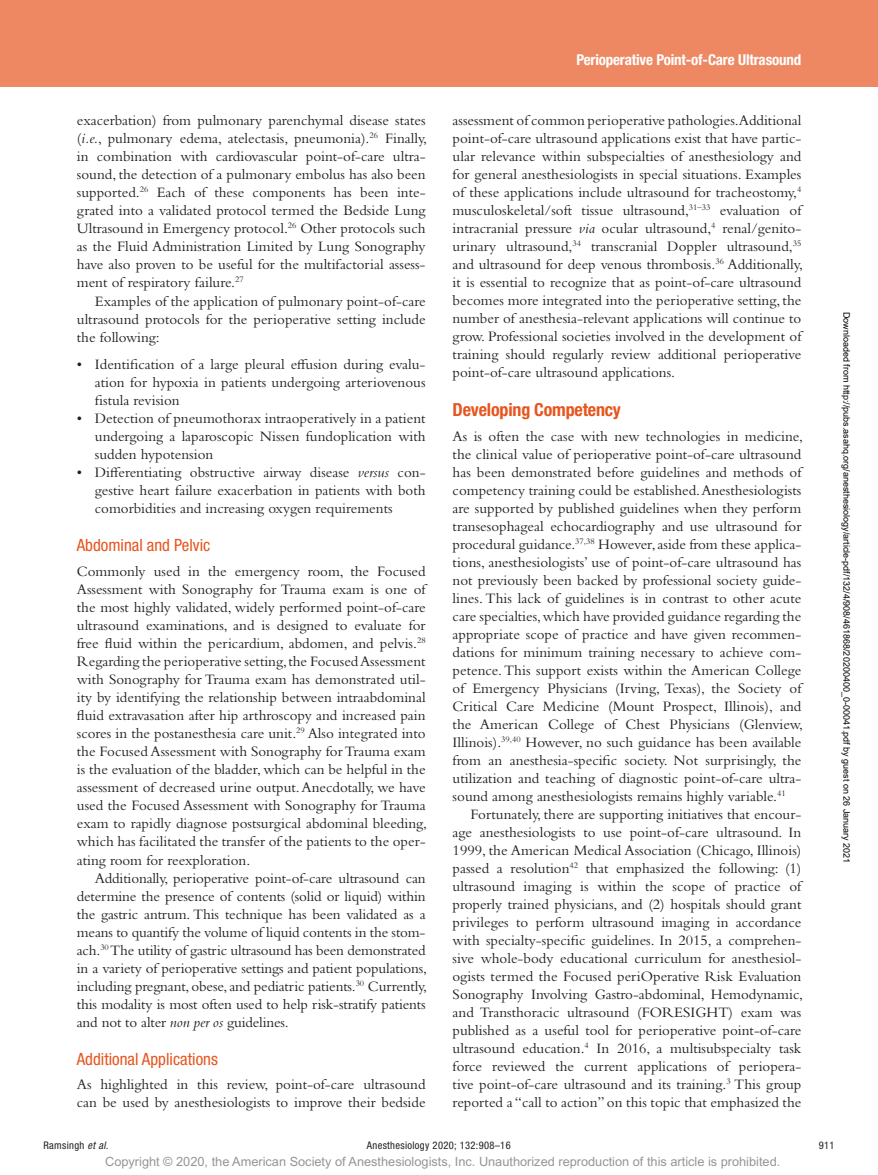
<style>
.page{position:relative;width:878px;height:1175px;background:#fff}
.page>*{position:absolute;margin:0;border:0;box-sizing:border-box;transform-origin:0 0}
.t1{font:700 condensed 18px "Helvetica Neue LT Std";letter-spacing:-.01em;color:#e6551f}
.t2{font:condensed 16.8px "Helvetica Neue LT Std";color:#e6551f}
.t3{font:15px/18px "Bembo Std";color:#231f20;text-align:justify}
.t4{font:700 condensed 15px "Helvetica Neue LT Std";letter-spacing:-.01em;color:#fff}
.t5{font:12.75px "Arial MT Std";color:#939598}
.t6{font:condensed 10.5px "Helvetica Neue LT Std";letter-spacing:.03em;color:#231f20}
.t7{font:9px "Arial";color:#000}
.s1{font-style:italic}
</style>
<div class="page">
<div style="left:0;top:0;width:878px;height:86px;background:#ed8862"></div>
<p class="t4" style="left:576px;top:51px;width:226px">Perioperative Point-of-Care Ultrasound</p>
<p class="t3" style="left:77px;top:111px;width:352px">exacerbation) from pulmonary parenchymal disease states (<span class="s1">i.e.</span>, pulmonary edema, atelectasis, pneumonia).<sup>26</sup> Finally, in combination with cardiovascular point-of-care ultra&shy;sound, the detection of a pulmonary embolus has also been supported.<sup>26</sup> Each of these components has been inte&shy;grated into a validated protocol termed the Bedside Lung Ultrasound in Emergency protocol.<sup>26</sup> Other protocols such as the Fluid Administration Limited by Lung Sonography have also proven to be useful for the multifactorial assess&shy;ment of respiratory failure.<sup>27</sup></p>
<p class="t3" style="left:77px;top:291px;width:350px;text-indent:18px">Examples of the application of pulmonary point-of-care ultrasound protocols for the perioperative setting include the following:</p>
<p class="t3" style="left:95px;top:355px;width:332px;text-indent:-18px">• Identification of a large pleural effusion during evalu&shy;ation for hypoxia in patients undergoing arteriovenous fistula revision</p>
<p class="t3" style="left:95px;top:409px;width:332px;text-indent:-18px">• Detection of pneumothorax intraoperatively in a patient undergoing a laparoscopic Nissen fundoplication with sudden hypotension</p>
<p class="t3" style="left:95px;top:463px;width:332px;text-indent:-18px">• Differentiating obstructive airway disease <span class="s1">versus</span> con&shy;gestive heart failure exacerbation in patients with both comorbidities and increasing oxygen requirements</p>
<p class="t2" style="left:77px;top:535px;width:135px">Abdominal and Pelvic</p>
<p class="t3" style="left:77px;top:561px;width:352px">Commonly used in the emergency room, the Focused Assessment with Sonography for Trauma exam is one of the most highly validated, widely performed point-of-care ultrasound examinations, and is designed to evaluate for free fluid within the pericardium, abdomen, and pelvis.<sup>28<br></sup>Regarding the perioperative setting, the Focused Assessment with Sonography for Trauma exam has demonstrated util&shy;ity by identifying the relationship between intraabdominal fluid extravasation after hip arthroscopy and increased pain scores in the postanesthesia care unit.<sup>29</sup> Also integrated into the Focused Assessment with Sonography for Trauma exam is the evaluation of the bladder, which can be helpful in the assessment of decreased urine output. Anecdotally, we have used the Focused Assessment with Sonography for Trauma exam to rapidly diagnose postsurgical abdominal bleeding, which has facilitated the transfer of the patients to the oper&shy;ating room for reexploration.</p>
<p class="t3" style="left:77px;top:868px;width:352px;text-indent:18px">Additionally, perioperative point-of-care ultrasound can determine the presence of contents (solid or liquid) within the gastric antrum. This technique has been validated as a means to quantify the volume of liquid contents in the stom&shy;ach.<sup>30</sup> The utility of gastric ultrasound has been demonstrated in a variety of perioperative settings and patient populations, including pregnant, obese, and pediatric patients.<sup>30</sup> Currently, this modality is most often used to help risk-stratify patients and not to alter <span class="s1">non per os</span> guidelines.</p>
<p class="t2" style="left:77px;top:1048px;width:142px">Additional Applications</p>
<p class="t3" style="left:77px;top:1075px;width:350px">As highlighted in this review, point-of-care ultrasound can be used by anesthesiologists to improve their bedside</p>
<p class="t3" style="left:452px;top:111px;width:352px">assessment of common perioperative pathologies.Additional point-of-care ultrasound applications exist that have partic&shy;ular relevance within subspecialties of anesthesiology and for general anesthesiologists in special situations. Examples of these applications include ultrasound for tracheostomy,<sup>4 </sup>musculoskeletal/soft tissue ultrasound,<sup>31–33</sup> evaluation of intracranial pressure <span class="s1">via</span> ocular ultrasound,<sup>4</sup> renal/genito&shy;urinary ultrasound,<sup>34</sup> transcranial Doppler ultrasound,<sup>35 </sup>and ultrasound for deep venous thrombosis.<sup>36</sup> Additionally, it is essential to recognize that as point-of-care ultrasound becomes more integrated into the perioperative setting, the number of anesthesia-relevant applications will continue to grow. Professional societies involved in the development of training should regularly review additional perioperative point-of-care ultrasound applications.</p>
<p class="t1" style="left:452px;top:399px;width:170px">Developing Competency</p>
<p class="t3" style="left:452px;top:427px;width:352px">As is often the case with new technologies in medicine, the clinical value of perioperative point-of-care ultrasound has been demonstrated before guidelines and methods of competency training could be established. Anesthesiologists are supported by published guidelines when they perform transesophageal echocardiography and use ultrasound for procedural guidance.<sup>37,38</sup> However, aside from these applica&shy;tions, anesthesiologists’ use of point-of-care ultrasound has not previously been backed by professional society guide&shy;lines. This lack of guidelines is in contrast to other acute care specialties, which have provided guidance regarding the appropriate scope of practice and have given recommen&shy;dations for minimum training necessary to achieve com&shy;petence. This support exists within the American College of Emergency Physicians (Irving, Texas), the Society of Critical Care Medicine (Mount Prospect, Illinois), and the American College of Chest Physicians (Glenview, Illinois).<sup>39,40</sup> However, no such guidance has been available from an anesthesia-specific society. Not surprisingly, the utilization and teaching of diagnostic point-of-care ultra&shy;sound among anesthesiologists remains highly variable.<sup>41</sup></p>
<p class="t3" style="left:452px;top:805px;width:352px;text-indent:18px">Fortunately, there are supporting initiatives that encour&shy;age anesthesiologists to use point-of-care ultrasound. In 1999, the American Medical Association (Chicago, Illinois) passed a resolution<sup>42</sup> that emphasized the following: (1) ultrasound imaging is within the scope of practice of properly trained physicians, and (2) hospitals should grant privileges to perform ultrasound imaging in accordance with specialty-specific guidelines. In 2015, a comprehen&shy;sive whole-body educational curriculum for anesthesiol&shy;ogists termed the Focused periOperative Risk Evaluation Sonography Involving Gastro-abdominal, Hemodynamic, and Transthoracic ultrasound (FORESIGHT) exam was published as a useful tool for perioperative point-of-care ultrasound education.<sup>4</sup> In 2016, a multisubspecialty task force reviewed the current applications of periopera&shy;tive point-of-care ultrasound and its training.<sup>3</sup> This group reported a “call to action” on this topic that emphasized the</p>
<p class="t7" style="left:850px;top:312px;width:553px;rotate:90deg">Downloaded from http://pubs.asahq.org/anesthesiology/article-pdf/132/4/908/461868/20200400_0-00041.pdf by guest on 26 January 2021</p>
<p class="t6" style="left:44px;top:1139px;width:66px">Ramsingh <span class="s1">et al.</span></p>
<p class="t6" style="left:367px;top:1139px;width:145px">Anesthesiology 2020; 132:908–16</p>
<p class="t6" style="left:818px;top:1139px;width:17px">911</p>
<p class="t5" style="left:105px;top:1154px;width:676px">Copyright © 2020, the American Society of Anesthesiologists, Inc. Unauthorized reproduction of this article is prohibited.</p>
</div>
